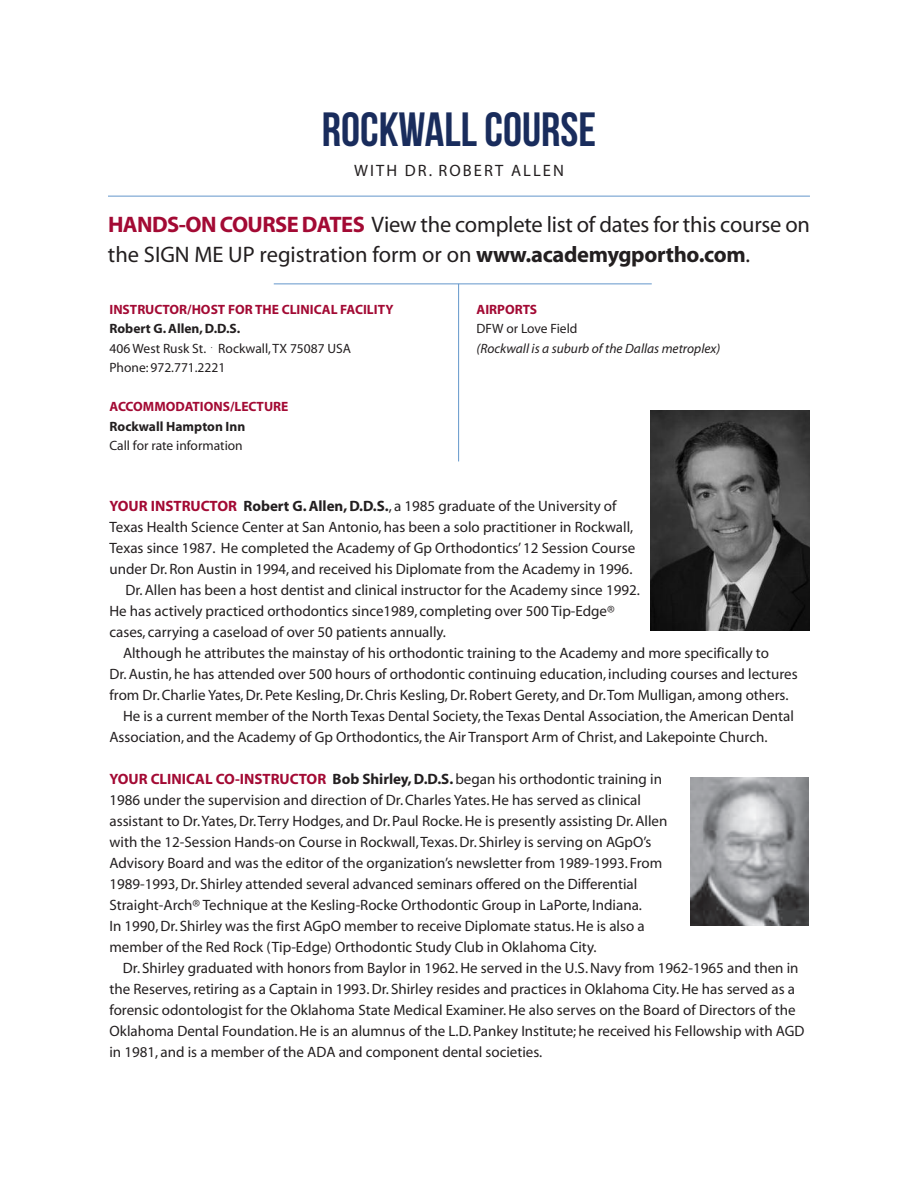
<style>
.page{position:relative;width:918px;height:1188px;background:#fff}
.page>*{position:absolute;margin:0;border:0;box-sizing:border-box;transform-origin:0 0}
.t1{font:48px "Bebas Neue";color:#192c5c}
.t2{font:22.5px/30px "Myriad";letter-spacing:-.01em;color:#231f20}
.t3{font:16.5px "Myriad";letter-spacing:.125em;color:#231f20}
.t4{font:15px/21px "Myriad";color:#231f20}
.t5{font:13.5px/19.5px "Myriad";color:#231f20}
.t6{font:700 13.5px "Myriad";color:#a30a34}
.t7{font:italic 13.5px "Myriad";color:#231f20}
.t8{font:700 13.5px "Myriad";color:#231f20}
.s1{font-weight:700;color:#a30a34}
.s2{font-weight:700}
</style>
<div class="page">
<hr style="left:108px;top:196px;width:702px;height:1px;background:#6497cb">
<hr style="left:274px;top:284px;width:378px;height:1px;background:#6497cb">
<hr style="left:458px;top:284px;width:1px;height:177px;background:#6497cb">
<img style="left:690px;top:778px;width:119px;height:148px">
<img style="left:650px;top:411px;width:160px;height:220px">
<h1 class="t1" style="left:322px;top:102px;width:276px">ROCKWALLCOURSE</h1>
<p class="t3" style="left:354px;top:165px;width:211px">WITH DR. ROBERT ALLEN</p>
<h2 class="t2" style="left:108px;top:211px;width:703px"><span class="s1">HANDS-ONCOURSEDATES</span> View the complete list of dates for this course on the SIGN ME UP registration form or on <span class="s2">www.academygportho.com</span>.</h2>
<p class="t6" style="left:110px;top:304px;width:286px">INSTRUCTOR/HOST FOR THE CLINICAL FACILITY</p>
<p class="t5" style="left:109px;top:320px;width:243px"><span class="s2">Robert G.Allen,D.D.S.<br></span>406 West Rusk St. <sup>.</sup> Rockwall,TX 75087 USA<br>Phone: 972.771.2221</p>
<p class="t6" style="left:110px;top:401px;width:180px">ACCOMMODATIONS/LECTURE</p>
<p class="t8" style="left:110px;top:421px;width:137px">Rockwall Hampton Inn</p>
<p class="t5" style="left:110px;top:437px;width:135px">Call for rate information</p>
<p class="t6" style="left:477px;top:304px;width:62px">AIRPORTS</p>
<p class="t5" style="left:477px;top:320px;width:102px">DFW or Love Field</p>
<p class="t7" style="left:477px;top:343px;width:245px">(Rockwall is a suburb of the Dallas metroplex)</p>
<p class="t4" style="left:110px;top:497px;width:509px"><span class="s1">YOUR INSTRUCTOR</span> <span class="s2">Robert G.Allen,D.D.S.</span>, a 1985 graduate of the University of</p>
<p class="t4" style="left:110px;top:518px;width:525px">Texas Health Science Center at San Antonio, has been a solo practitioner in Rockwall,</p>
<p class="t4" style="left:110px;top:539px;width:527px">Texas since 1987. He completed the Academy of Gp Orthodontics’12 Session Course</p>
<p class="t4" style="left:110px;top:560px;width:524px">under Dr. Ron Austin in 1994, and received his Diplomate from the Academy in 1996.</p>
<p class="t4" style="left:125px;top:581px;width:516px">Dr.Allen has been a host dentist and clinical instructor for the Academy since 1992.</p>
<p class="t4" style="left:110px;top:602px;width:507px">He has actively practiced orthodontics since1989, completing over 500 Tip-Edge®</p>
<p class="t4" style="left:110px;top:623px;width:338px">cases, carrying a caseload of over 50 patients annually.</p>
<p class="t4" style="left:123px;top:644px;width:648px">Although he attributes the mainstay of his orthodontic training to the Academy and more specifically to</p>
<p class="t4" style="left:110px;top:665px;width:690px">Dr.Austin, he has attended over 500 hours of orthodontic continuing education, including courses and lectures</p>
<p class="t4" style="left:110px;top:686px;width:681px">from Dr.Charlie Yates,Dr. Pete Kesling,Dr.Chris Kesling,Dr. Robert Gerety, and Dr.Tom Mulligan, among others.</p>
<p class="t4" style="left:123px;top:707px;width:672px">He is a current member of the North Texas Dental Society,the Texas Dental Association,the American Dental</p>
<p class="t4" style="left:110px;top:728px;width:660px">Association, and the Academy of Gp Orthodontics,the Air Transport Arm of Christ, and Lakepointe Church.</p>
<p class="t4" style="left:109px;top:770px;width:559px"><span class="s1">YOUR CLINICAL CO-INSTRUCTOR</span> <span class="s2">Bob Shirley,D.D.S.</span> began his orthodontic training in 1986 under the supervision and direction of Dr.Charles Yates.He has served as clinical assistant to Dr.Yates,Dr.Terry Hodges, and Dr. Paul Rocke.He is presently assisting Dr.Allen with the 12-Session Hands-on Course in Rockwall,Texas.Dr. Shirley is serving on AGpO’s Advisory Board and was the editor of the organization’s newsletter from 1989-1993. From 1989-1993,Dr. Shirley attended several advanced seminars offered on the Differential Straight-Arch® Technique at the Kesling-Rocke Orthodontic Group in LaPorte, Indiana.<br>In 1990,Dr. Shirley was the first AGpO member to receive Diplomate status.He is also a member of the Red Rock (Tip-Edge) Orthodontic Study Club in Oklahoma City.</p>
<p class="t4" style="left:109px;top:959px;width:697px;text-indent:14px">Dr. Shirley graduated with honors from Baylor in 1962.He served in the U.S.Navy from 1962-1965 and then in the Reserves,retiring as a Captain in 1993.Dr. Shirley resides and practices in Oklahoma City.He has served as a forensic odontologist for the Oklahoma State Medical Examiner.He also serves on the Board of Directors of the Oklahoma Dental Foundation.He is an alumnus of the L.D. Pankey Institute; he received his Fellowship with AGD in 1981, and is a member of the ADA and component dental societies.</p>
</div>
